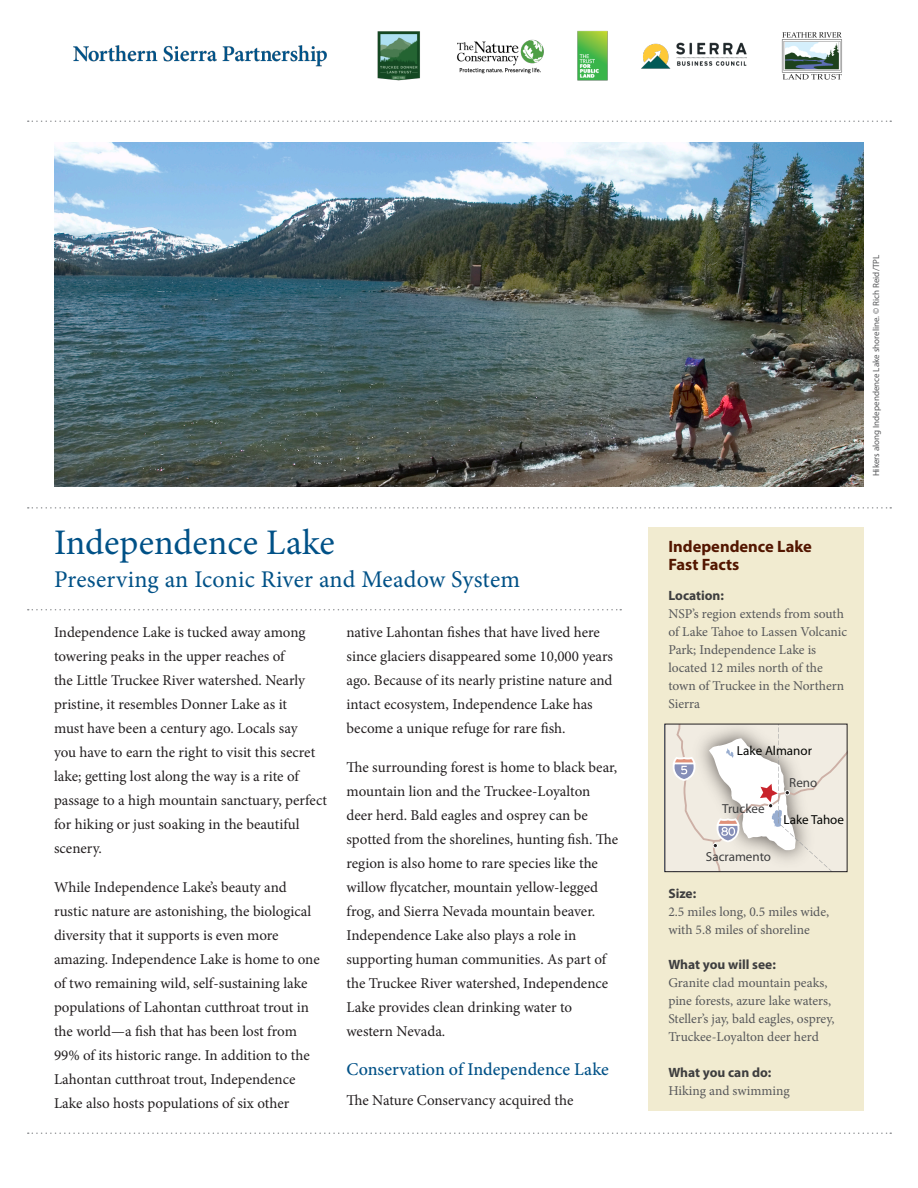
<style>
.page{position:relative;width:918px;height:1188px;background:#fff}
.page>*{position:absolute;margin:0;border:0;box-sizing:border-box;transform-origin:0 0}
.Body_Text{font:36px "Minion Pro";color:#005187}
.mission{font:24px "Minion Pro";letter-spacing:.01em;color:#005187}
.Subhead{font:500 18px "Minion Pro";color:#005187}
.Subhead_Callbox{font:700 16.5px/18px "Myriad Pro";color:#531600}
.Body_Text-2{font:15px/24px "Minion Pro";color:#231f20}
.Body_Text_Facts{font:13.5px/18px "Minion Pro";color:#57585a}
.Subhead_Facts_Subhea{font:700 13.5px "Myriad Pro";color:#3e3e3f}
.t1{font:13.05px "Myriad";color:#3e3e3f}
.t2{font:13.05px "Myriad";color:#040503}
.photo_credit{font:9px "Myriad Pro";color:#57585a}
</style>
<div class="page">
<div style="left:648px;top:527px;width:216px;height:584px;background:#f1ebd0"></div>
<img style="left:54px;top:143px;width:810px;height:344px">
<svg style="left:28px;top:121px;width:863px;height:1px"></svg>
<svg style="left:28px;top:507px;width:863px;height:2px"></svg>
<svg style="left:28px;top:609px;width:593px;height:1px"></svg>
<svg style="left:28px;top:1132px;width:863px;height:2px"></svg>
<svg style="left:667px;top:726px;width:178px;height:144px;background:#e9e4de"></svg>
<img style="left:74px;top:30px;width:768px;height:51px">
<p class="Body_Text" style="left:54px;top:518px;width:282px">Independence Lake</p>
<p class="mission" style="left:54px;top:563px;width:468px">Preserving an Iconic River and Meadow System</p>
<p class="Body_Text-2" style="left:54px;top:621px;width:275px">Independence Lake is tucked away among towering peaks in the upper reaches of<br>the Little Truckee River watershed. Nearly pristine, it resembles Donner Lake as it<br>must have been a century ago. Locals say<br>you have to earn the right to visit this secret lake; getting lost along the way is a rite of passage to a high mountain sanctuary, perfect for hiking or just soaking in the beautiful scenery.</p>
<p class="Body_Text-2" style="left:54px;top:876px;width:267px">While Independence Lake’s beauty and rustic nature are astonishing, the biological diversity that it supports is even more amazing. Independence Lake is home to one of two remaining wild, self-sustaining lake populations of Lahontan cutthroat trout in the world—a fish that has been lost from 99% of its historic range. In addition to the Lahontan cutthroat trout, Independence Lake also hosts populations of six other</p>
<p class="Body_Text-2" style="left:346px;top:621px;width:268px">native Lahontan fishes that have lived here since glaciers disappeared some 10,000 years ago. Because of its nearly pristine nature and intact ecosystem, Independence Lake has become a unique refuge for rare fish.</p>
<p class="Body_Text-2" style="left:346px;top:756px;width:273px">The surrounding forest is home to black bear, mountain lion and the Truckee-Loyalton deer herd. Bald eagles and osprey can be spotted from the shorelines, hunting fish. The region is also home to rare species like the willow flycatcher, mountain yellow-legged frog, and Sierra Nevada mountain beaver.<br>Independence Lake also plays a role in supporting human communities. As part of the Truckee River watershed, Independence Lake provides clean drinking water to western Nevada.</p>
<p class="Subhead" style="left:346px;top:1057px;width:264px">Conservation of Independence Lake</p>
<p class="Body_Text-2" style="left:346px;top:1089px;width:229px">The Nature Conservancy acquired the</p>
<p class="photo_credit" style="left:870px;top:476px;width:223px;rotate:-90deg">Hikers along Independence Lake shoreline. © Rich Reid/TPL</p>
<p class="Subhead_Callbox" style="left:668px;top:537px;width:145px">Independence Lake<br>Fast Facts</p>
<p class="Subhead_Facts_Subhea" style="left:668px;top:586px;width:57px">Location:</p>
<p class="Body_Text_Facts" style="left:668px;top:604px;width:180px">NSP’s region extends from south of Lake Tahoe to Lassen Volcanic<br>Park; Independence Lake is located 12 miles north of the town of Truckee in the Northern<br>Sierra</p>
<p class="t2" style="left:737px;top:745px;width:76px">Lake Almanor</p>
<p class="t1" style="left:722px;top:802px;width:44px">Truckee</p>
<p class="t1" style="left:706px;top:850px;width:67px">Sacramento</p>
<p class="t1" style="left:789px;top:776px;width:30px">Reno</p>
<p class="t2" style="left:784px;top:813px;width:62px">Lake Tahoe</p>
<p class="Subhead_Facts_Subhea" style="left:668px;top:885px;width:29px">Size:</p>
<p class="Body_Text_Facts" style="left:668px;top:903px;width:162px">2.5 miles long, 0.5 miles wide, with 5.8 miles of shoreline</p>
<p class="Subhead_Facts_Subhea" style="left:668px;top:956px;width:109px">What you will see:</p>
<p class="Body_Text_Facts" style="left:668px;top:974px;width:168px">Granite clad mountain peaks, pine forests, azure lake waters,<br>Steller’s jay, bald eagles, osprey,<br>Truckee-Loyalton deer herd</p>
<p class="Subhead_Facts_Subhea" style="left:668px;top:1063px;width:104px">What you can do:</p>
<p class="Body_Text_Facts" style="left:668px;top:1081px;width:123px">Hiking and swimming</p>
</div>
